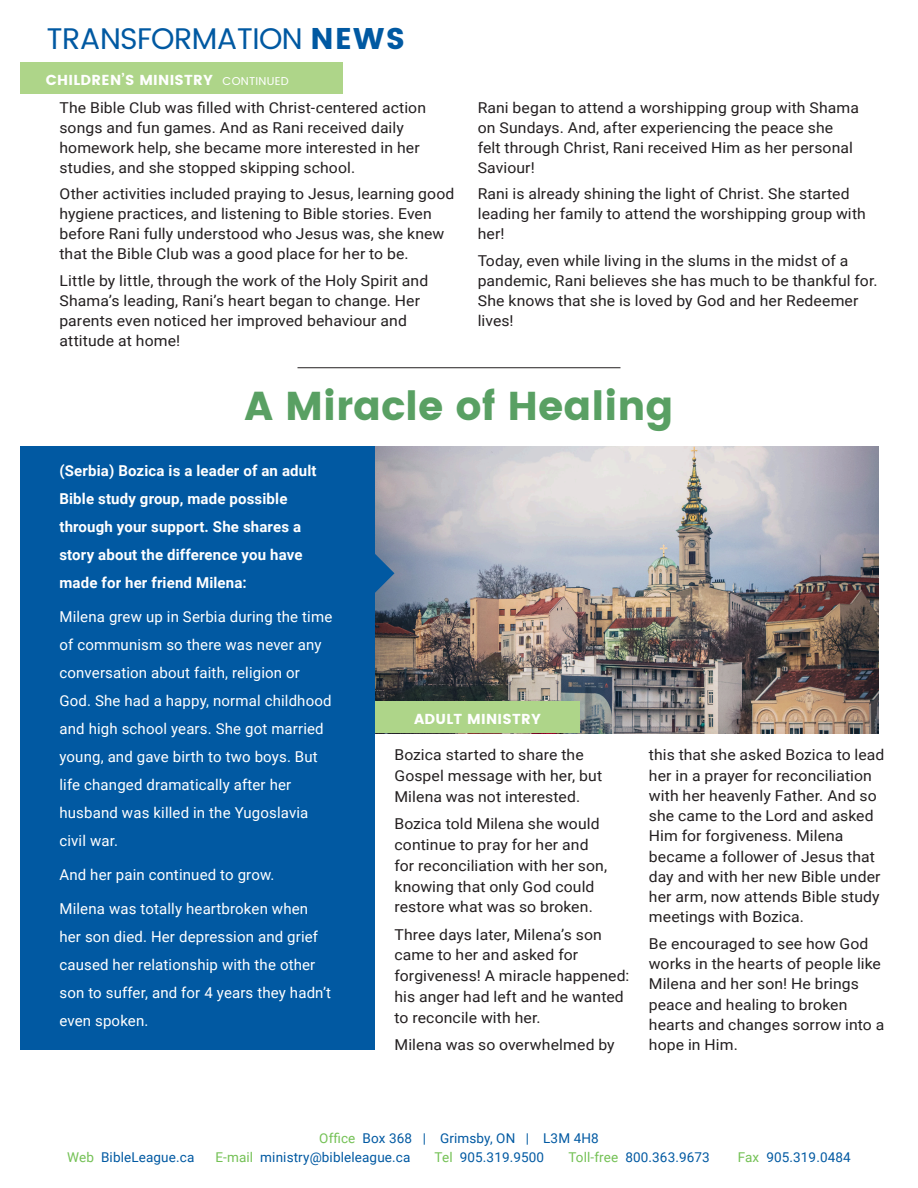
<style>
.page{position:relative;width:918px;height:1188px;background:#fff}
.page>*{position:absolute;margin:0;border:0;box-sizing:border-box;transform-origin:0 0}
.t1{font:700 40.2px "Poppins";color:#59a063}
.t2{font:29.85px "Poppins";letter-spacing:-.02em;color:#0159a2}
.body_copy{font:15px/20px "Roboto";letter-spacing:.005em;color:#231f20;scale:1.05 1}
.body_copy-2{font:15px/27.9px "Roboto";letter-spacing:.01em;color:#fff}
.body_copy-3{font:700 15px/27.9px "Roboto";letter-spacing:.01em;color:#fff}
.t3{font:700 14.4px "Poppins";letter-spacing:.02em;color:#fff}
.body_copy-4{font:13.5px "Roboto";letter-spacing:.01em;color:#0159a2}
.s1{font-weight:700}
.s2{font-weight:400;font-size:11.4px}
.s3{color:#74c155}
</style>
<div class="page">
<img style="left:375px;top:447px;width:503px;height:286px">
<div style="left:20px;top:447px;width:355px;height:603px;background:#0159a2"></div>
<div style="left:20px;top:62px;width:323px;height:32px;background:#aed589"></div>
<div style="left:375px;top:701px;width:205px;height:32px;background:#aed589"></div>
<svg style="left:375px;top:535px;width:19px;height:77px"></svg>
<hr style="left:298px;top:367px;width:322px;height:1px;background:#231f20">
<p class="t2" style="left:46px;top:17px;width:360px">TRANSFORMATION <span class="s1">NEWS</span></p>
<p class="t3" style="left:46px;top:71px;width:244px">CHILDREN’S MINISTRY <span class="s2">CONTINUED</span></p>
<p class="body_copy" style="left:59px;top:97px;width:351px">The Bible Club was filled with Christ-centered action songs and fun games. And as Rani received daily homework help, she became more interested in her studies, and she stopped skipping school.</p>
<p class="body_copy" style="left:59px;top:183px;width:378px">Other activities included praying to Jesus, learning good hygiene practices, and listening to Bible stories. Even before Rani fully understood who Jesus was, she knew that the Bible Club was a good place for her to be.</p>
<p class="body_copy" style="left:59px;top:270px;width:353px">Little by little, through the work of the Holy Spirit and Shama’s leading, Rani’s heart began to change. Her parents even noticed her improved behaviour and attitude at home!</p>
<p class="body_copy" style="left:478px;top:97px;width:365px">Rani began to attend a worshipping group with Shama on Sundays. And, after experiencing the peace she felt through Christ, Rani received Him as her personal Saviour!</p>
<p class="body_copy" style="left:478px;top:183px;width:371px">Rani is already shining the light of Christ. She started leading her family to attend the worshipping group with her!</p>
<p class="body_copy" style="left:478px;top:250px;width:382px">Today, even while living in the slums in the midst of a pandemic, Rani believes she has much to be thankful for.<br>She knows that she is loved by God and her Redeemer lives!</p>
<p class="t1" style="left:244px;top:383px;width:431px">A Miracle of Healing</p>
<p class="body_copy-3" style="left:59px;top:456px;width:259px">(Serbia) Bozica is a leader of an adult Bible study group, made possible through your support. She shares a story about the difference you have made for her friend Milena:</p>
<p class="body_copy-2" style="left:59px;top:602px;width:274px">Milena grew up in Serbia during the time of communism so there was never any conversation about faith, religion or God. She had a happy, normal childhood and high school years. She got married young, and gave birth to two boys. But life changed dramatically after her husband was killed in the Yugoslavia civil war.</p>
<p class="body_copy-2" style="left:59px;top:860px;width:217px">And her pain continued to grow.</p>
<p class="body_copy-2" style="left:59px;top:895px;width:273px">Milena was totally heartbroken when her son died. Her depression and grief caused her relationship with the other son to suffer, and for 4 years they hadn’t even spoken.</p>
<p class="t3" style="left:414px;top:710px;width:128px">ADULT MINISTRY</p>
<p class="body_copy" style="left:394px;top:744px;width:199px;line-height:20.9px">Bozica started to share the<br>Gospel message with her, but<br>Milena was not interested.</p>
<p class="body_copy" style="left:394px;top:813px;width:204px;line-height:20.9px">Bozica told Milena she would continue to pray for her and for reconciliation with her son, knowing that only God could restore what was so broken.</p>
<p class="body_copy" style="left:394px;top:923px;width:225px;line-height:20.9px">Three days later, Milena’s son came to her and asked for forgiveness! A miracle happened: his anger had left and he wanted to reconcile with her.</p>
<p class="body_copy" style="left:394px;top:1034px;width:211px">Milena was so overwhelmed by</p>
<p class="body_copy" style="left:649px;top:744px;width:226px">this that she asked Bozica to lead her in a prayer for reconciliation with her heavenly Father. And so she came to the Lord and asked<br>Him for forgiveness. Milena became a follower of Jesus that day and with her new Bible under her arm, now attends Bible study meetings with Bozica.</p>
<p class="body_copy" style="left:649px;top:933px;width:226px">Be encouraged to see how God works in the hearts of people like<br>Milena and her son! He brings peace and healing to broken hearts and changes sorrow into a hope in Him.</p>
<p class="body_copy-4" style="left:319px;top:1128px;width:281px"><span class="s3">Office</span> Box 368 | Grimsby, ON | L3M 4H8</p>
<p class="body_copy-4" style="left:67px;top:1148px;width:129px"><span class="s3">Web</span> BibleLeague.ca</p>
<p class="body_copy-4" style="left:215px;top:1148px;width:197px"><span class="s3">E-mail</span> ministry@bibleleague.ca</p>
<p class="body_copy-4" style="left:435px;top:1148px;width:111px"><span class="s3">Tel</span> 905.319.9500</p>
<p class="body_copy-4" style="left:568px;top:1148px;width:143px"><span class="s3">Toll-free</span> 800.363.9673</p>
<p class="body_copy-4" style="left:738px;top:1148px;width:115px"><span class="s3">Fax</span> 905.319.0484</p>
</div>
